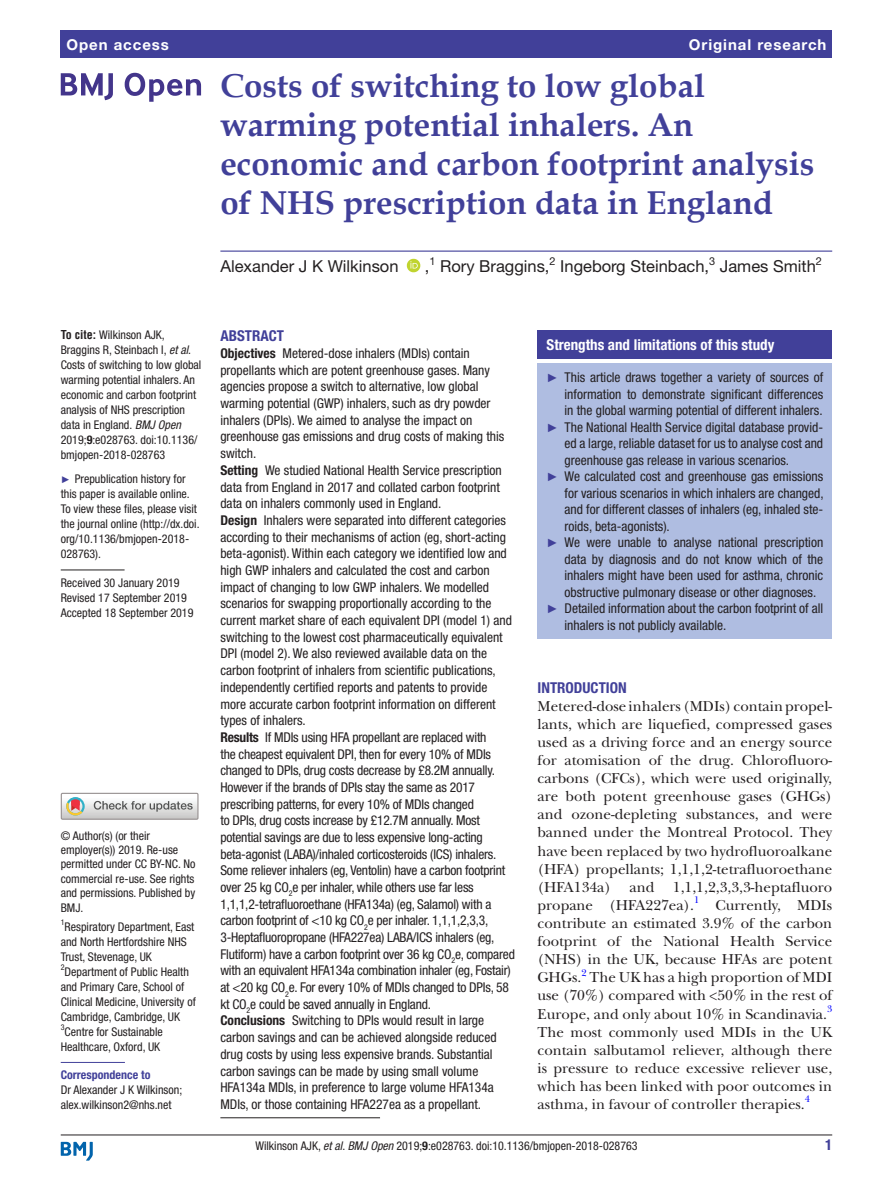
<style>
.page{position:relative;width:893px;height:1191px;background:#fff}
.page>*{position:absolute;margin:0;border:0;box-sizing:border-box;transform-origin:0 0}
.t1{font:700 33px/39px "Book Antiqua";color:#414099}
.t2{font:16.5px "Helvetica Neue LT Std";color:#231f20}
.t3{font:15px/18.1px "New Baskerville";color:#231f20;text-align:justify}
.t4{font:700 condensed 15px "Helvetica Neue LT Std";color:#fff}
.t5{font:700 15px "Helvetica Neue LT Std";letter-spacing:.065em;color:#fff}
.t6{font:700 condensed 15px "Helvetica Neue LT Std";color:#414099}
.t7{font:condensed 13.5px/16.6px "Helvetica Neue LT Std";color:#231f20}
.t8{font:condensed 12px/15px "Helvetica Neue LT Std";color:#231f20}
.t9{font:700 condensed 12px "Helvetica Neue LT Std";color:#414099}
.t10{font:10.95px "Helvetica Neue LT Std";color:#231f20}
.t11{font:9.9px "New Baskerville";color:#00f}
.t12{font:condensed 7.95px "Helvetica Neue LT Std";color:#231f20}
.s1{font-family:"Helvetica LT Std";font-weight:700}
.s2{font-style:italic}
.s3{font-weight:700}
.s4{font-family:"Arial";font-stretch:normal;font-size:9.75px;color:#414099}
.s5{font-family:"Arial";font-stretch:normal;font-size:12px;color:#414099}
</style>
<div class="page">
<hr style="left:61px;top:1134px;width:771px;height:1px;background:#231f20">
<svg style="left:61px;top:1141px;width:32px;height:19px"></svg>
<div style="left:61px;top:31px;width:771px;height:27px;background:#414099"></div>
<hr style="left:220px;top:250px;width:612px;height:2px;background:#414099">
<svg style="left:407px;top:259px;width:13px;height:13px"></svg>
<hr style="left:61px;top:569px;width:64px;height:1px;background:#231f20">
<hr style="left:61px;top:1062px;width:64px;height:1px;background:#414099">
<svg style="left:61px;top:73px;width:52px;height:27px"></svg>
<svg style="left:125px;top:73px;width:76px;height:29px"></svg>
<div style="left:61px;top:792px;width:138px;height:27px;border:1px solid #969090"></div>
<svg style="left:61px;top:793px;width:137px;height:26px"></svg>
<div style="left:538px;top:331px;width:294px;height:28px;background:#414099"></div>
<div style="left:538px;top:363px;width:294px;height:275px;background:#afbde1"></div>
<hr style="left:220px;top:1117px;width:160px;height:1px;background:#231f20">
<p class="t5" style="left:66px;top:35px;width:104px">Open access</p>
<p class="t5" style="left:689px;top:35px;width:139px">Original research</p>
<h1 class="t1" style="left:220px;top:66px;width:595px">Costs of switching to low global warming potential inhalers. An economic and carbon footprint analysis of NHS prescription data in England</h1>
<p class="t2" style="left:220px;top:257px;width:180px">Alexander J K Wilkinson</p>
<p class="t2" style="left:425px;top:257px;width:6px">,</p>
<p class="t10" style="left:429px;top:254px;width:8px">1</p>
<p class="t2" style="left:440px;top:257px;width:111px">Rory Braggins,</p>
<p class="t10" style="left:550px;top:254px;width:8px">2</p>
<p class="t2" style="left:560px;top:257px;width:150px">Ingeborg Steinbach,</p>
<p class="t10" style="left:709px;top:254px;width:8px">3</p>
<p class="t2" style="left:720px;top:257px;width:97px">James Smith</p>
<p class="t10" style="left:816px;top:254px;width:8px">2</p>
<p class="t8" style="left:61px;top:327px;width:142px"><span class="s1">To cite:</span> Wilkinson AJK,<br>Braggins R, Steinbach I, <span class="s2">et al</span>.<br>Costs of switching to low global warming potential inhalers. An economic and carbon footprint analysis of NHS prescription data in England. <span class="s2">BMJ Open<br></span>2019;<span class="s3">9</span>:e028763. doi:10.1136/ bmjopen-2018-028763</p>
<p class="t8" style="left:61px;top:471px;width:140px"><span class="s4">►</span> Prepublication history for this paper is available online.<br>To view these files, please visit the journal online (http://dx.doi. org/10.1136/bmjopen-2018-<br>028763).</p>
<p class="t8" style="left:61px;top:575px;width:134px">Received 30 January 2019<br>Revised 17 September 2019<br>Accepted 18 September 2019</p>
<p class="t8" style="left:61px;top:828px;width:136px;line-height:14.4px">© Author(s) (or their employer(s)) 2019. Re-use permitted under CC BY-NC. No commercial re-use. See rights and permissions. Published by<br>BMJ.</p>
<p class="t12" style="left:61px;top:918px;width:5px">1</p>
<p class="t8" style="left:61px;top:919px;width:135px;text-indent:4px">Respiratory Department, East and North Hertfordshire NHS<br>Trust, Stevenage, UK</p>
<p class="t12" style="left:61px;top:963px;width:5px">2</p>
<p class="t8" style="left:61px;top:964px;width:137px;text-indent:4px">Department of Public Health and Primary Care, School of<br>Clinical Medicine, University of<br>Cambridge, Cambridge, UK<br><sup>3</sup>Centre for Sustainable<br>Healthcare, Oxford, UK</p>
<p class="t9" style="left:61px;top:1067px;width:91px">Correspondence to</p>
<p class="t8" style="left:61px;top:1082px;width:123px">Dr Alexander J K Wilkinson; alex.wilkinson2@nhs.net</p>
<p class="t6" style="left:220px;top:327px;width:65px">Abstract</p>
<p class="t7" style="left:220px;top:345px;width:296px"><span class="s3">Objectives</span> Metered-dose inhalers (MDIs) contain propellants which are potent greenhouse gases. Many agencies propose a switch to alternative, low global warming potential (GWP) inhalers, such as dry powder inhalers (DPIs). We aimed to analyse the impact on greenhouse gas emissions and drug costs of making this switch.<br><span class="s3">Setting</span> We studied National Health Service prescription data from England in 2017 and collated carbon footprint data on inhalers commonly used in England.<br><span class="s3">Design</span> Inhalers were separated into different categories according to their mechanisms of action (eg, short-acting beta-agonist). Within each category we identified low and high GWP inhalers and calculated the cost and carbon impact of changing to low GWP inhalers. We modelled scenarios for swapping proportionally according to the current market share of each equivalent DPI (model 1) and switching to the lowest cost pharmaceutically equivalent DPI (model 2). We also reviewed available data on the carbon footprint of inhalers from scientific publications, independently certified reports and patents to provide more accurate carbon footprint information on different types of inhalers.<br><span class="s3">Results</span> If MDIs using HFA propellant are replaced with<br>the cheapest equivalent DPI, then for every 10% of MDIs changed to DPIs, drug costs decrease by £8.2M annually.<br>However if the brands of DPIs stay the same as 2017 prescribing patterns, for every 10% of MDIs changed<br>to DPIs, drug costs increase by £12.7M annually. Most potential savings are due to less expensive long-acting beta-agonist (LABA)/inhaled corticosteroids (ICS) inhalers.<br>Some reliever inhalers (eg, Ventolin) have a carbon footprint over 25 kg CO<sub>2</sub>e per inhaler, while others use far less 1,1,1,2-tetrafluoroethane (HFA134a) (eg, Salamol) with a carbon footprint of &lt;10 kg CO<sub>2</sub>e per inhaler. 1,1,1,2,3,3, 3-Heptafluoropropane (HFA227ea) LABA/ICS inhalers (eg, Flutiform) have a carbon footprint over 36 kg CO<sub>2</sub>e, compared with an equivalent HFA134a combination inhaler (eg, Fostair) at &lt;20 kg CO<sub>2</sub>e. For every 10% of MDIs changed to DPIs, 58 kt CO<sub>2</sub>e could be saved annually in England.<br><span class="s3">Conclusions</span> Switching to DPIs would result in large carbon savings and can be achieved alongside reduced drug costs by using less expensive brands. Substantial carbon savings can be made by using small volume HFA134a MDIs, in preference to large volume HFA134a MDIs, or those containing HFA227ea as a propellant.</p>
<p class="t4" style="left:547px;top:336px;width:229px">Strengths and limitations of this study</p>
<p class="t7" style="left:547px;top:369px;width:278px"><span class="s5">►</span> This article draws together a variety of sources of</p>
<p class="t7" style="left:565px;top:385px;width:260px">information to demonstrate significant differences</p>
<p class="t7" style="left:565px;top:402px;width:260px">in the global warming potential of different inhalers.</p>
<p class="t7" style="left:547px;top:418px;width:278px"><span class="s5">►</span> The National Health Service digital database provid-</p>
<p class="t7" style="left:565px;top:435px;width:260px">ed a large, reliable dataset for us to analyse cost and</p>
<p class="t7" style="left:565px;top:451px;width:226px">greenhouse gas release in various scenarios.</p>
<p class="t7" style="left:547px;top:468px;width:278px"><span class="s5">►</span> We calculated cost and greenhouse gas emissions</p>
<p class="t7" style="left:565px;top:484px;width:261px">for various scenarios in which inhalers are changed,</p>
<p class="t7" style="left:565px;top:501px;width:260px">and for different classes of inhalers (eg, inhaled ste-</p>
<p class="t7" style="left:565px;top:517px;width:107px">roids, beta-agonists).</p>
<p class="t7" style="left:547px;top:534px;width:278px"><span class="s5">►</span> We were unable to analyse national prescription</p>
<p class="t7" style="left:565px;top:550px;width:260px">data by diagnosis and do not know which of the</p>
<p class="t7" style="left:565px;top:567px;width:260px">inhalers might have been used for asthma, chronic</p>
<p class="t7" style="left:565px;top:583px;width:253px">obstructive pulmonary disease or other diagnoses.</p>
<p class="t7" style="left:547px;top:600px;width:278px"><span class="s5">►</span> Detailed information about the carbon footprint of all</p>
<p class="t7" style="left:565px;top:616px;width:163px">inhalers is not publicly available.</p>
<p class="t6" style="left:538px;top:678px;width:91px">Introduction</p>
<p class="t3" style="left:538px;top:697px;width:296px">Metered-dose inhalers (MDIs) contain propel&shy;lants, which are liquefied, compressed gases used as a driving force and an energy source for atomisation of the drug. Chlorofluoro&shy;carbons (CFCs), which were used originally, are both potent greenhouse gases (GHGs) and ozone-depleting substances, and were banned under the Montreal Protocol. They have been replaced by two hydrofluoroalkane (HFA) propellants; 1,1,1,2-tetrafluoroethane (HFA134a) and 1,1,1,2,3,3,3-heptafluoro propane (HFA227ea).<sup>1</sup></p>
<p class="t3" style="left:538px;top:896px;width:296px;text-indent:178px">Currently, MDIs contribute an estimated 3.9% of the carbon footprint of the National Health Service (NHS) in the UK, because HFAs are potent GHGs.</p>
<p class="t11" style="left:581px;top:966px;width:7px">2</p>
<p class="t3" style="left:538px;top:968px;width:296px;text-indent:52px">The UK has a high proportion of MDI use (70%) compared with &lt;50% in the rest of Europe, and only about 10% in Scandinavia.</p>
<p class="t11" style="left:827px;top:1003px;width:7px">3</p>
<p class="t3" style="left:538px;top:1023px;width:296px">The most commonly used MDIs in the UK contain salbutamol reliever, although there is pressure to reduce excessive reliever use, which has been linked with poor outcomes in asthma, in favour of controller therapies.<sup>4</sup></p>
<p class="t8" style="left:255px;top:1137px;width:384px">Wilkinson AJK, <span class="s2">et al</span>. <span class="s2">BMJ Open</span> 2019;<span class="s3">9</span>:e028763. doi:10.1136/bmjopen-2018-028763</p>
<p class="t6" style="left:825px;top:1135px;width:9px">1</p>
</div>
